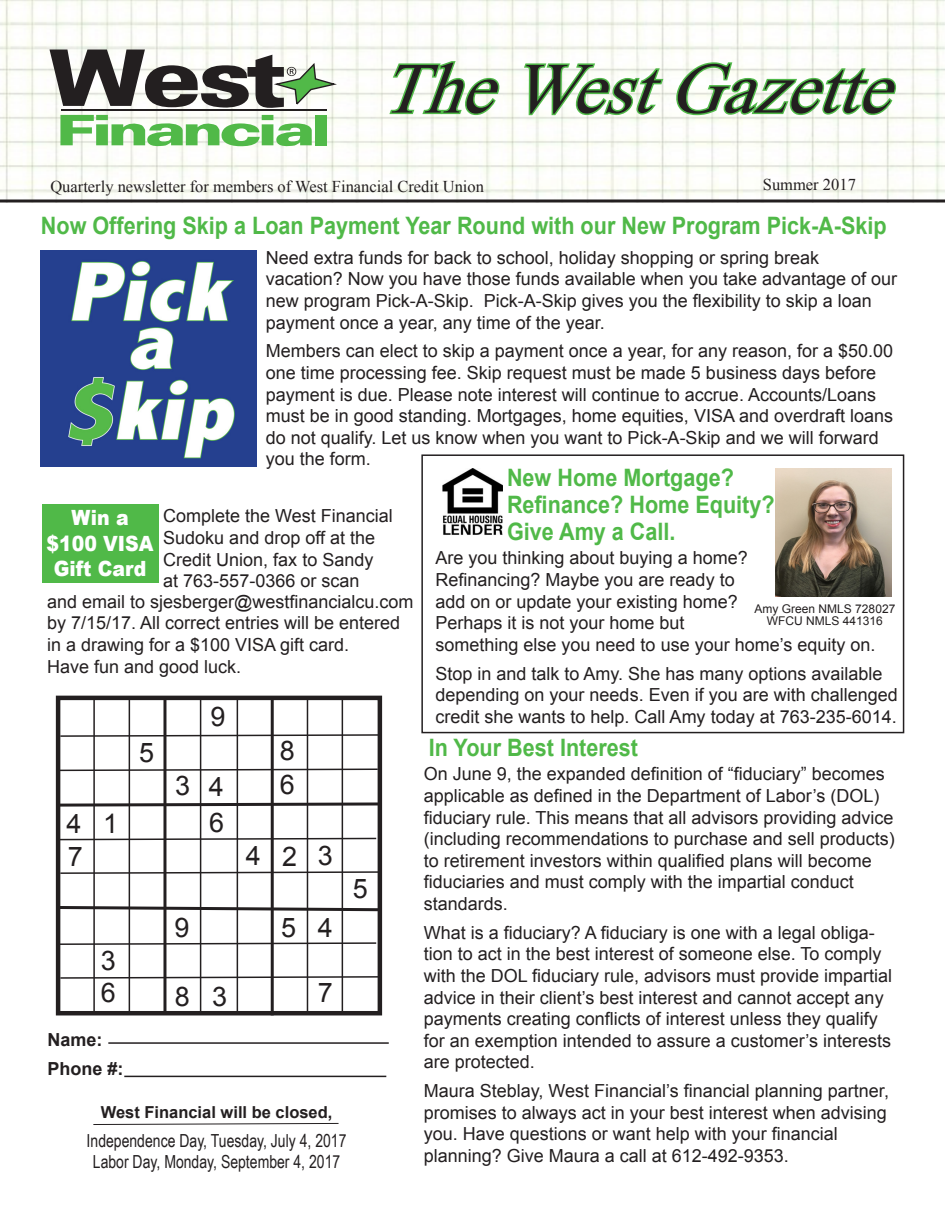
<style>
.page{position:relative;width:945px;height:1215px;background:#fff}
.page>*{position:absolute;margin:0;border:0;box-sizing:border-box;transform-origin:0 0}
.t1{font:italic 72px "Times New Roman";color:#231f20}
.t2{font:27px "Arial";color:#231f20}
.t3{font:700 24px "Arial";color:#50b948;scale:.9 1}
.t4{font:900 21px/25.2px "Arial";color:#fff;text-align:center;scale:.9 1}
.t5{font:18px/21.6px "Arial";color:#231f20}
.t6{font:18px "Arial Narrow";color:#231f20;scale:.95 1}
.t7{font:700 18px "Arial";color:#231f20}
.t8{font:16.5px "Times New Roman";color:#231f20}
.t9{font:700 16.5px "Arial";color:#231f20}
.t10{font:12px "Arial";color:#231f20}
</style>
<div class="page">
<img style="left:0;top:0;width:945px;height:199px">
<svg style="left:50px;top:50px;width:287px;height:97px"></svg>
<svg style="left:387px;top:59px;width:113px;height:58px"></svg>
<svg style="left:522px;top:0;width:144px;height:117px"></svg>
<svg style="left:673px;top:60px;width:224px;height:57px"></svg>
<hr style="left:108px;top:1042px;width:281px;height:2px;background:#231f20">
<hr style="left:124px;top:1076px;width:262px;height:1px;background:#231f20">
<div style="left:43px;top:505px;width:116px;height:78px;background:#50b948"></div>
<div style="left:56px;top:696px;width:326px;height:319px;border:4px solid #231f20"></div>
<hr style="left:163px;top:698px;width:3px;height:316px;background:#231f20">
<hr style="left:271px;top:699px;width:3px;height:316px;background:#231f20">
<svg style="left:56px;top:801px;width:327px;height:7px"></svg>
<svg style="left:55px;top:904px;width:328px;height:9px"></svg>
<hr style="left:93px;top:698px;width:2px;height:315px;background:#231f20">
<hr style="left:342px;top:698px;width:1px;height:316px;background:#231f20">
<hr style="left:307px;top:698px;width:1px;height:315px;background:#231f20">
<hr style="left:237px;top:699px;width:1px;height:315px;background:#231f20">
<hr style="left:200px;top:699px;width:1px;height:315px;background:#231f20">
<hr style="left:129px;top:699px;width:1px;height:315px;background:#231f20">
<svg style="left:55px;top:942px;width:323px;height:4px"></svg>
<svg style="left:59px;top:733px;width:322px;height:5px"></svg>
<svg style="left:59px;top:975px;width:322px;height:4px"></svg>
<svg style="left:59px;top:871px;width:322px;height:4px"></svg>
<svg style="left:55px;top:837px;width:323px;height:4px"></svg>
<svg style="left:57px;top:768px;width:322px;height:4px"></svg>
<hr style="left:0;top:199px;width:945px;height:3px;background:#231f20">
<svg style="left:875px;top:593px;width:30px;height:88px"></svg>
<svg style="left:93px;top:1123px;width:246px;height:2px"></svg>
<img style="left:40px;top:250px;width:216px;height:216px">
<img style="left:443px;top:468px;width:59px;height:67px">
<img style="left:776px;top:468px;width:115px;height:128px">
<div style="left:421px;top:454px;width:483px;height:279px;border:2px solid #231f20"></div>
<p class="t1" style="left:380px;top:40px;width:545px">TheWestGazette</p>
<p class="t8" style="left:50px;top:175px;width:435px">Quarterly newsletter for members of West Financial Credit Union</p>
<p class="t8" style="left:763px;top:174px;width:95px">Summer 2017</p>
<p class="t3" style="left:41px;top:210px;width:941px">Now Offering Skip a Loan Payment Year Round with our New Program Pick-A-Skip</p>
<p class="t5" style="left:266px;top:247px;width:555px">Need extra funds for back to school, holiday shopping or spring break</p>
<p class="t5" style="left:266px;top:268px;width:633px">vacation? Now you have those funds available when you take advantage of our new program Pick-A-Skip. Pick-A-Skip gives you the flexibility to skip a loan payment once a year, any time of the year.</p>
<p class="t5" style="left:266px;top:340px;width:629px">Members can elect to skip a payment once a year, for any reason, for a $50.00 one time processing fee. Skip request must be made 5 business days before payment is due. Please note interest will continue to accrue. Accounts/Loans must be in good standing. Mortgages, home equities, VISA and overdraft loans do not qualify. Let us know when you want to Pick-A-Skip and we will forward you the form.</p>
<p class="t3" style="left:507px;top:462px;width:254px">New Home Mortgage?</p>
<p class="t3" style="left:507px;top:489px;width:299px">Refinance? Home Equity?</p>
<p class="t3" style="left:507px;top:516px;width:189px">Give Amy a Call.</p>
<p class="t5" style="left:163px;top:505px;width:231px">Complete the West Financial</p>
<p class="t5" style="left:163px;top:527px;width:213px">Sudoku and drop off at the</p>
<p class="t5" style="left:163px;top:549px;width:212px">Credit Union, fax to Sandy</p>
<p class="t5" style="left:163px;top:570px;width:198px">at 763-557-0366 or scan</p>
<p class="t4" style="left:71px;top:505px;width:65px">Win a</p>
<p class="t4" style="left:47px;top:530px;width:121px">$100 VISA<br>Gift Card</p>
<p class="t5" style="left:436px;top:547px;width:314px">Are you thinking about buying a home?</p>
<p class="t5" style="left:436px;top:569px;width:301px">Refinancing? Maybe you are ready to</p>
<p class="t5" style="left:436px;top:591px;width:304px">add on or update your existing home?</p>
<p class="t5" style="left:436px;top:612px;width:251px">Perhaps it is not your home but</p>
<p class="t5" style="left:436px;top:634px;width:441px">something else you need to use your home’s equity on.</p>
<p class="t5" style="left:436px;top:663px;width:464px">Stop in and talk to Amy. She has many options available depending on your needs. Even if you are with challenged credit she wants to help. Call Amy today at 763-235-6014.</p>
<p class="t5" style="left:47px;top:591px;width:368px">and email to sjesberger@westfinancialcu.com by 7/15/17. All correct entries will be entered</p>
<p class="t5" style="left:47px;top:634px;width:304px">in a drawing for a $100 VISA gift card.</p>
<p class="t5" style="left:47px;top:656px;width:196px">Have fun and good luck.</p>
<p class="t10" style="left:755px;top:601px;width:142px">Amy Green NMLS 728027</p>
<p class="t10" style="left:767px;top:613px;width:118px">WFCU NMLS 441316</p>
<p class="t2" style="left:210px;top:699px;width:17px">9</p>
<p class="t2" style="left:67px;top:805px;width:17px">4</p>
<p class="t2" style="left:68px;top:839px;width:17px">7</p>
<p class="t2" style="left:103px;top:806px;width:17px">1</p>
<p class="t2" style="left:139px;top:735px;width:17px">5</p>
<p class="t2" style="left:101px;top:943px;width:17px">3</p>
<p class="t2" style="left:101px;top:975px;width:17px">6</p>
<p class="t7" style="left:48px;top:1028px;width:57px">Name:</p>
<p class="t7" style="left:48px;top:1057px;width:78px">Phone #:</p>
<p class="t2" style="left:280px;top:733px;width:17px">8</p>
<p class="t2" style="left:175px;top:768px;width:17px">3</p>
<p class="t2" style="left:209px;top:769px;width:17px">4</p>
<p class="t2" style="left:280px;top:767px;width:17px">6</p>
<p class="t2" style="left:209px;top:805px;width:17px">6</p>
<p class="t2" style="left:246px;top:838px;width:17px">4</p>
<p class="t2" style="left:282px;top:838px;width:17px">2</p>
<p class="t2" style="left:318px;top:838px;width:17px">3</p>
<p class="t2" style="left:353px;top:871px;width:17px">5</p>
<p class="t2" style="left:174px;top:910px;width:17px">9</p>
<p class="t2" style="left:281px;top:910px;width:17px">5</p>
<p class="t2" style="left:318px;top:910px;width:17px">4</p>
<p class="t2" style="left:175px;top:978px;width:17px">8</p>
<p class="t2" style="left:212px;top:978px;width:17px">3</p>
<p class="t2" style="left:318px;top:975px;width:17px">7</p>
<p class="t9" style="left:101px;top:1101px;width:233px">West Financial will be closed,</p>
<p class="t6" style="left:87px;top:1127px;width:275px">Independence Day, Tuesday, July 4, 2017</p>
<p class="t6" style="left:93px;top:1149px;width:262px">Labor Day, Monday, September 4, 2017</p>
<p class="t3" style="left:429px;top:732px;width:234px">In Your Best Interest</p>
<p class="t5" style="left:424px;top:764px;width:473px">On June 9, the expanded definition of “fiduciary” becomes applicable as defined in the Department of Labor’s (DOL) fiduciary rule. This means that all advisors providing advice (including recommendations to purchase and sell products) to retirement investors within qualified plans will become fiduciaries and must comply with the impartial conduct standards.</p>
<p class="t5" style="left:424px;top:922px;width:470px">What is a fiduciary? A fiduciary is one with a legal obliga&shy;tion to act in the best interest of someone else. To comply with the DOL fiduciary rule, advisors must provide impartial advice in their client’s best interest and cannot accept any payments creating conflicts of interest unless they qualify for an exemption intended to assure a customer’s interests are protected.</p>
<p class="t5" style="left:424px;top:1080px;width:467px;text-align:justify">Maura Steblay, West Financial’s financial planning partner, promises to always act in your best interest when advising you. Have questions or want help with your financial</p>
<p class="t5" style="left:424px;top:1145px;width:367px">planning? Give Maura a call at 612-492-9353.</p>
</div>
